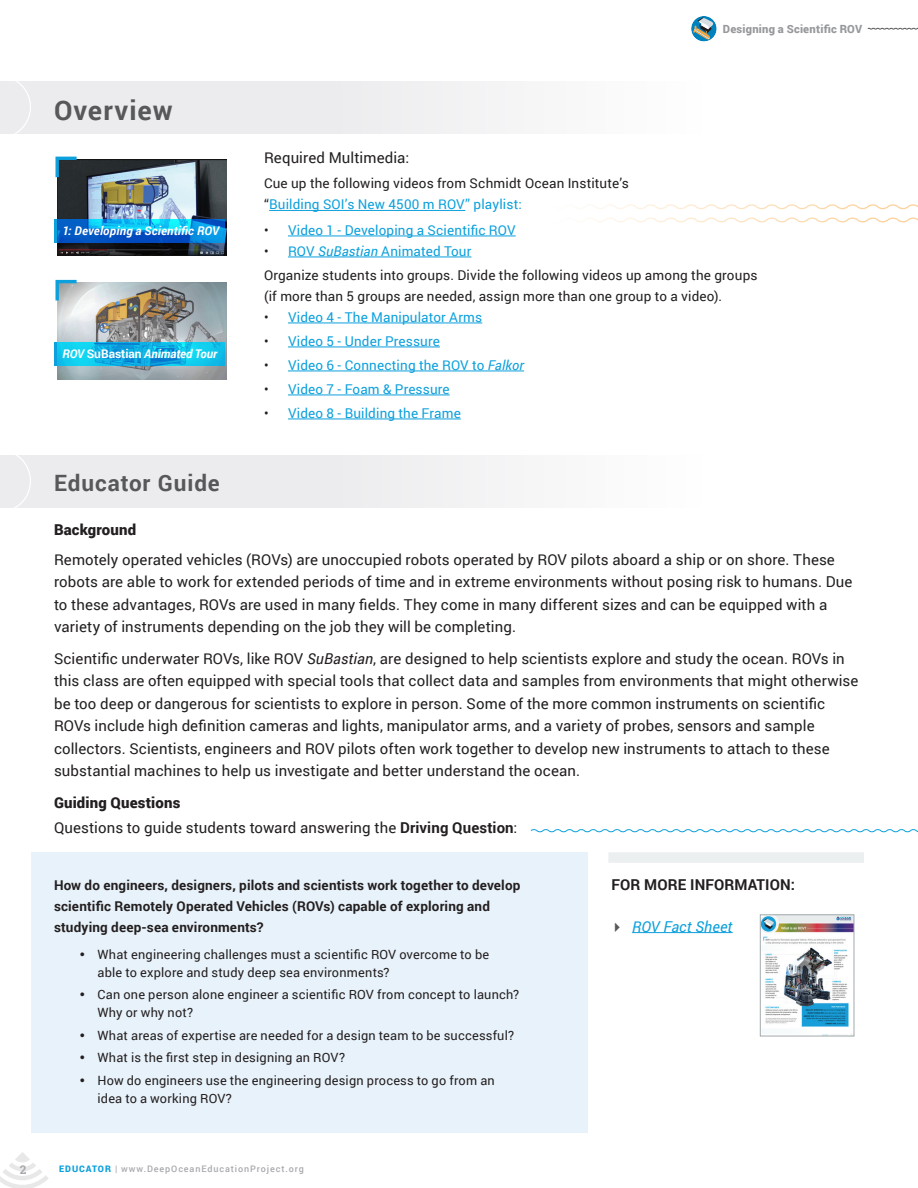
<style>
.page{position:relative;width:918px;height:1188px;background:#fff}
.page>*{position:absolute;margin:0;border:0;box-sizing:border-box;transform-origin:0 0}
.t1{font:700 27px "Roboto";letter-spacing:.035em;color:#57585a}
.t2{font:700 22.5px "Roboto";letter-spacing:.04em;color:#57585a}
.Body_Copy{font:15px/22.5px "Roboto";letter-spacing:.005em;color:#231f20}
.Body_copy{font:15px "Roboto";letter-spacing:.005em;color:#231f20}
.Body_copy-2{font:900 15px "Roboto";letter-spacing:.01em;color:#231f20}
.Body_copy-3{font:700 15px "Roboto";letter-spacing:.01em;color:#231f20}
.Body_Copy-2{font:italic 15px "Roboto";letter-spacing:.005em;color:#0ca0dc}
.Body_copy-4{font:13.5px/21px "Roboto";letter-spacing:.01em;color:#231f20}
.Body_copy-5{font:13.5px "Roboto";letter-spacing:.01em;color:#0ca0dc}
.Body_copy-6{font:700 13.5px/21px "Roboto";letter-spacing:.01em;color:#231f20}
.Body_copy-7{font:12.75px/18px "Roboto";letter-spacing:.015em;color:#231f20}
.t3{font:italic 700 12px "Roboto";letter-spacing:.005em;color:#fff}
.t4{font:700 12px "Roboto Slab";color:#a8a9ad}
.Body_copy-8{font:900 11.25px "Roboto";letter-spacing:.02em;color:#97999c}
.t5{font:500 9px "Roboto";letter-spacing:.1em;color:#a8a9ad}
.s1{font-style:normal}
.s2{color:#0ca0dc}
.s3{color:#231f20}
.s4{font-style:italic}
.s5{font-weight:700}
.s6{font-weight:900;color:#0ca0dc}
.s7{color:#57585a}
</style>
<div class="page">
<hr style="left:269px;top:210px;width:196px;height:1px;background:#0ca0dc">
<hr style="left:288px;top:236px;width:228px;height:1px;background:#0ca0dc">
<hr style="left:288px;top:257px;width:183px;height:1px;background:#0ca0dc">
<hr style="left:288px;top:323px;width:194px;height:1px;background:#0ca0dc">
<hr style="left:288px;top:347px;width:152px;height:1px;background:#0ca0dc">
<hr style="left:288px;top:371px;width:236px;height:1px;background:#0ca0dc">
<hr style="left:288px;top:395px;width:162px;height:1px;background:#0ca0dc">
<hr style="left:288px;top:419px;width:173px;height:1px;background:#0ca0dc">
<div style="left:32px;top:852px;width:556px;height:281px;background:#e8f2fa"></div>
<svg style="left:867px;top:28px;width:51px;height:2px"></svg>
<div style="left:0;top:81px;width:702px;height:53px;background:#ececee"></div>
<svg style="left:15px;top:81px;width:16px;height:53px"></svg>
<svg style="left:691px;top:16px;width:26px;height:25px"></svg>
<div style="left:0;top:455px;width:702px;height:53px;background:#ececee"></div>
<svg style="left:14px;top:455px;width:17px;height:53px"></svg>
<svg style="left:0;top:1152px;width:49px;height:36px"></svg>
<hr style="left:632px;top:932px;width:101px;height:1px;background:#0ca0dc">
<img style="left:762px;top:916px;width:90px;height:118px">
<div style="left:760px;top:914px;width:94px;height:122px;border:1px solid #a2aaad"></div>
<svg style="left:530px;top:829px;width:388px;height:4px"></svg>
<div style="left:608px;top:852px;width:256px;height:11px;background:#eceff0"></div>
<img style="left:58px;top:159px;width:169px;height:97px">
<svg style="left:55px;top:156px;width:25px;height:25px"></svg>
<svg style="left:54px;top:219px;width:171px;height:23px;background:#0683d7"></svg>
<img style="left:58px;top:283px;width:169px;height:96px">
<svg style="left:55px;top:279px;width:25px;height:25px"></svg>
<svg style="left:54px;top:342px;width:171px;height:24px;background:#0db7e5"></svg>
<svg style="left:584px;top:204px;width:334px;height:19px"></svg>
<p class="t1" style="left:54px;top:92px;width:120px">Overview</p>
<p class="t3" style="left:62px;top:222px;width:159px">1: Developing a Scientific ROV</p>
<p class="t3" style="left:62px;top:346px;width:157px">ROV <span class="s1">SuBastian</span> Animated Tour</p>
<p class="t2" style="left:54px;top:467px;width:167px">Educator Guide</p>
<p class="Body_copy-8" style="left:723px;top:21px;width:141px">Designing a Scientific ROV</p>
<p class="Body_copy" style="left:264px;top:147px;width:147px">Required Multimedia:</p>
<p class="Body_copy-4" style="left:264px;top:173px;width:367px">Cue up the following videos from Schmidt Ocean Institute’s “<span class="s2">Building SOI’s New 4500 m ROV” playlist:</span></p>
<p class="Body_copy-5" style="left:264px;top:221px;width:253px"><span class="s3">•</span> Video 1 - Developing a Scientific ROV</p>
<p class="Body_copy-5" style="left:264px;top:242px;width:209px"><span class="s3">•</span> ROV <span class="s4">SuBastian</span> Animated Tour</p>
<p class="Body_copy-4" style="left:264px;top:264px;width:495px">Organize students into groups. Divide the following videos up among the groups (if more than 5 groups are needed, assign more than one group to a video).</p>
<p class="Body_copy-5" style="left:264px;top:308px;width:220px"><span class="s3">•</span> Video 4 - The Manipulator Arms</p>
<p class="Body_copy-5" style="left:264px;top:332px;width:177px"><span class="s3">•</span> Video 5 - Under Pressure</p>
<p class="Body_copy-5" style="left:264px;top:356px;width:262px"><span class="s3">•</span> Video 6 - Connecting the ROV to <span class="s4">Falkor</span></p>
<p class="Body_copy-5" style="left:264px;top:380px;width:187px"><span class="s3">•</span> Video 7 - Foam &amp; Pressure</p>
<p class="Body_copy-5" style="left:264px;top:404px;width:198px"><span class="s3">•</span> Video 8 - Building the Frame</p>
<p class="Body_copy-2" style="left:54px;top:519px;width:84px">Background</p>
<p class="Body_Copy" style="left:54px;top:548px;width:800px">Remotely operated vehicles (ROVs) are unoccupied robots operated by ROV pilots aboard a ship or on shore. These robots are able to work for extended periods of time and in extreme environments without posing risk to humans. Due to these advantages, ROVs are used in many fields. They come in many different sizes and can be equipped with a variety of instruments depending on the job they will be completing.</p>
<p class="Body_Copy" style="left:54px;top:647px;width:806px">Scientific underwater ROVs, like ROV <span class="s4">SuBastian</span>, are designed to help scientists explore and study the ocean. ROVs in this class are often equipped with special tools that collect data and samples from environments that might otherwise be too deep or dangerous for scientists to explore in person. Some of the more common instruments on scientific ROVs include high definition cameras and lights, manipulator arms, and a variety of probes, sensors and sample collectors. Scientists, engineers and ROV pilots often work together to develop new instruments to attach to these substantial machines to help us investigate and better understand the ocean.</p>
<p class="Body_copy-2" style="left:54px;top:792px;width:128px">Guiding Questions</p>
<p class="Body_copy" style="left:54px;top:817px;width:465px">Questions to guide students toward answering the <span class="s5">Driving Question</span>:</p>
<p class="Body_copy-6" style="left:54px;top:874px;width:468px">How do engineers, designers, pilots and scientists work together to develop scientific Remotely Operated Vehicles (ROVs) capable of exploring and studying deep-sea environments?</p>
<p class="Body_copy-7" style="left:98px;top:945px;width:393px;text-indent:-18px">• What engineering challenges must a scientific ROV overcome to be able to explore and study deep sea environments?</p>
<p class="Body_copy-7" style="left:98px;top:985px;width:423px;text-indent:-18px">• Can one person alone engineer a scientific ROV from concept to launch?<br>Why or why not?</p>
<p class="Body_copy-7" style="left:80px;top:1026px;width:436px">• What areas of expertise are needed for a design team to be successful?</p>
<p class="Body_copy-7" style="left:80px;top:1048px;width:267px">• What is the first step in designing an ROV?</p>
<p class="Body_copy-7" style="left:98px;top:1071px;width:399px;text-indent:-18px">• How do engineers use the engineering design process to go from an idea to a working ROV?</p>
<p class="t4" style="left:20px;top:1161px;width:8px">2</p>
<p class="t5" style="left:59px;top:1162px;width:246px"><span class="s6">EDUCATOR</span> | www.DeepOceanEducationProject.org</p>
<p class="Body_copy-3" style="left:612px;top:874px;width:185px">FOR MORE INFORMATION:</p>
<p class="Body_Copy-2" style="left:610px;top:916px;width:125px"><span class="s7">✔</span> ROV Fact Sheet</p>
</div>
